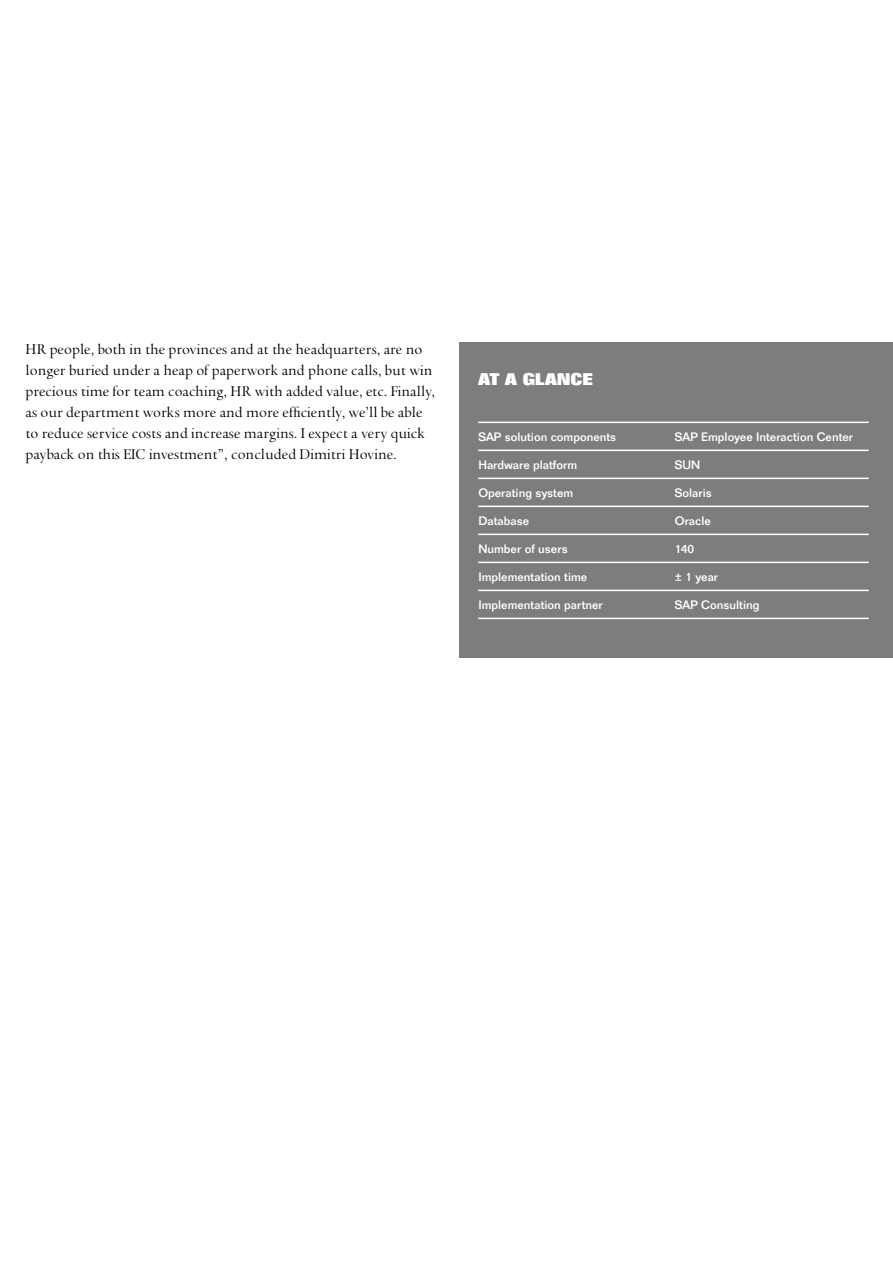
<style>
.page{position:relative;width:893px;height:1263px;background:#fff}
.page>*{position:absolute;margin:0;border:0;box-sizing:border-box;transform-origin:0 0}
.t1{font:16.5px/21px "SAP SERIF2002 Regular";color:#000}
.t2{font:700 16.5px "SAP SANS2002 Extra";color:#fff}
.t3{font:12px "SAP SANS2002 Medium";color:#fff}
</style>
<div class="page">
<div style="left:459px;top:342px;width:434px;height:316px;background:#7d7d7f"></div>
<hr style="left:478px;top:422px;width:391px;height:1px;background:#fff">
<hr style="left:478px;top:450px;width:391px;height:1px;background:#fff">
<hr style="left:478px;top:478px;width:391px;height:1px;background:#fff">
<hr style="left:478px;top:506px;width:391px;height:1px;background:#fff">
<hr style="left:478px;top:534px;width:391px;height:1px;background:#fff">
<hr style="left:478px;top:562px;width:391px;height:1px;background:#fff">
<hr style="left:478px;top:590px;width:391px;height:1px;background:#fff">
<hr style="left:478px;top:618px;width:391px;height:1px;background:#fff">
<p class="t1" style="left:26px;top:339px;width:411px">HR people, both in the provinces and at the headquarters, are no longer buried under a heap of paperwork and phone calls, but win precious time for team coaching, HR with added value, etc. Finally, as our department works more and more efficiently, we’ll be able to reduce service costs and increase margins. I expect a very quick payback on this EIC investment”, concluded Dimitri Hovine.</p>
<p class="t2" style="left:478px;top:370px;width:116px">AT A GLANCE</p>
<p class="t3" style="left:478px;top:430px;width:139px">SAP solution components</p>
<p class="t3" style="left:675px;top:430px;width:180px">SAP Employee Interaction Center</p>
<p class="t3" style="left:478px;top:458px;width:100px">Hardware platform</p>
<p class="t3" style="left:675px;top:458px;width:27px">SUN</p>
<p class="t3" style="left:478px;top:486px;width:96px">Operating system</p>
<p class="t3" style="left:675px;top:486px;width:38px">Solaris</p>
<p class="t3" style="left:478px;top:514px;width:52px">Database</p>
<p class="t3" style="left:675px;top:514px;width:38px">Oracle</p>
<p class="t3" style="left:478px;top:542px;width:91px">Number of users</p>
<p class="t3" style="left:675px;top:542px;width:21px">140</p>
<p class="t3" style="left:478px;top:570px;width:110px">Implementation time</p>
<p class="t3" style="left:675px;top:570px;width:45px">± 1 year</p>
<p class="t3" style="left:478px;top:598px;width:126px">Implementation partner</p>
<p class="t3" style="left:675px;top:598px;width:86px">SAP Consulting</p>
</div>
